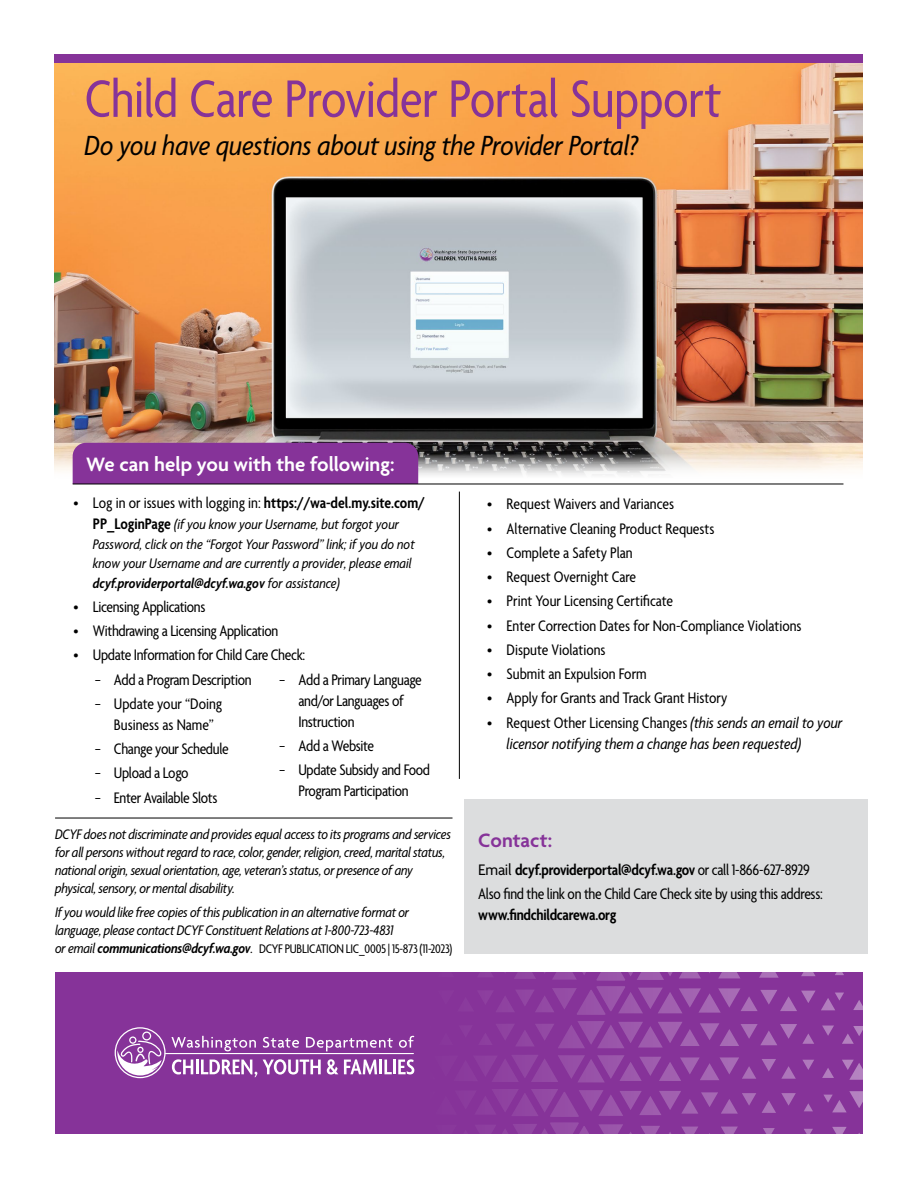
<style>
.page{position:relative;width:918px;height:1188px;background:#fff}
.page>*{position:absolute;margin:0;border:0;box-sizing:border-box;transform-origin:0 0}
.t1{font:condensed 57px "Agenda";letter-spacing:-.01em;color:#863399}
.t2{font:italic condensed 30px "Agenda";color:#000}
.t3{font:600 21px "Agenda";letter-spacing:-.005em;color:#fff}
.t4{font:600 21px "Agenda";color:#863399}
.t5{font:condensed 16.5px/24.3px "Agenda";letter-spacing:-.02em;color:#000}
.t6{font:condensed 16.5px "Agenda";color:#000}
.t7{font:italic condensed 16.5px/21px "Agenda";color:#000}
.t8{font:600 condensed 16.5px "Agenda";letter-spacing:-.015em;color:#000}
.t9{font:italic condensed 15px/18px "Agenda";letter-spacing:-.01em;color:#000}
.t10{font:condensed 13.5px "Agenda";letter-spacing:-.02em;color:#000}
.s1{font-weight:600}
.s2{font-weight:600;font-style:normal;font-size:16.5px}
.s3{font-stretch:normal}
.s4{font-style:italic;font-size:15px}
.s5{font-weight:600;font-style:italic;font-size:15px}
.s6{font-style:normal}
</style>
<div class="page">
<div style="left:55px;top:972px;width:808px;height:162px;background:#863399"></div>
<svg style="left:763px;top:1128px;width:12px;height:6px"></svg>
<svg style="left:822px;top:1068px;width:12px;height:10px"></svg>
<svg style="left:822px;top:1026px;width:12px;height:10px"></svg>
<svg style="left:802px;top:1060px;width:12px;height:10px"></svg>
<svg style="left:804px;top:1103px;width:9px;height:8px"></svg>
<svg style="left:804px;top:1129px;width:9px;height:5px"></svg>
<svg style="left:762px;top:1093px;width:34px;height:20px"></svg>
<svg style="left:762px;top:1059px;width:34px;height:20px"></svg>
<svg style="left:482px;top:1021px;width:332px;height:27px"></svg>
<svg style="left:482px;top:1089px;width:274px;height:45px"></svg>
<svg style="left:482px;top:1055px;width:274px;height:27px"></svg>
<svg style="left:832px;top:1127px;width:15px;height:7px"></svg>
<svg style="left:823px;top:1091px;width:40px;height:21px"></svg>
<svg style="left:842px;top:1060px;width:21px;height:20px"></svg>
<svg style="left:842px;top:1026px;width:21px;height:18px"></svg>
<svg style="left:853px;top:1000px;width:10px;height:10px"></svg>
<svg style="left:482px;top:972px;width:362px;height:43px"></svg>
<img style="left:54px;top:63px;width:809px;height:418px">
<div style="left:54px;top:54px;width:809px;height:9px;background:#863399"></div>
<hr style="left:459px;top:492px;width:1px;height:287px;background:#000">
<div style="left:73px;top:443px;width:345px;height:41px;background:#863399"></div>
<hr style="left:73px;top:484px;width:770px;height:1px;background:#000">
<div style="left:465px;top:799px;width:403px;height:154px;background:#dcddde"></div>
<svg style="left:172px;top:1059px;width:85px;height:18px"></svg>
<svg style="left:263px;top:1059px;width:58px;height:16px"></svg>
<svg style="left:327px;top:1059px;width:11px;height:16px"></svg>
<svg style="left:344px;top:1059px;width:33px;height:15px"></svg>
<hr style="left:379px;top:1060px;width:3px;height:14px;background:#fff">
<svg style="left:384px;top:1060px;width:8px;height:14px"></svg>
<hr style="left:393px;top:1060px;width:3px;height:14px;background:#fff">
<svg style="left:398px;top:1059px;width:16px;height:15px"></svg>
<hr style="left:165px;top:1053px;width:248px;height:1px;background:#fff">
<svg style="left:171px;top:1036px;width:85px;height:15px"></svg>
<svg style="left:263px;top:1037px;width:36px;height:11px"></svg>
<svg style="left:306px;top:1037px;width:87px;height:14px"></svg>
<svg style="left:399px;top:1036px;width:15px;height:12px"></svg>
<div style="left:115px;top:1027px;width:51px;height:51px;border:1px solid #fff;border-radius:50%"></div>
<div style="left:142px;top:1032px;width:9px;height:8px;border:1px solid #fff;border-radius:50%"></div>
<div style="left:129px;top:1036px;width:7px;height:8px;border:1px solid #fff;border-radius:50%"></div>
<svg style="left:117px;top:1039px;width:47px;height:36px"></svg>
<hr style="left:55px;top:818px;width:398px;height:1px;background:#000">
<h1 class="t1" style="left:85px;top:68px;width:638px">Child Care Provider Portal Support</h1>
<h2 class="t2" style="left:85px;top:127px;width:555px">Do you have questions about using the Provider Portal?</h2>
<h3 class="t3" style="left:86px;top:453px;width:310px">We can help you with the following:</h3>
<p class="t6" style="left:73px;top:494px;width:353px">• Log in or issues with logging in: <span class="s1">https://wa-del.my.site.com/</span></p>
<p class="t9" style="left:93px;top:514px;width:323px;line-height:19.5px"><span class="s2">PP_LoginPage</span> (if you know your Username, but forgot your Password, click on the “Forgot Your Password” link; if you do not know your Username and are currently a provider, please email <span class="s1">dcyf.providerportal@dcyf.wa.gov</span> for assistance)</p>
<p class="t5" style="left:73px;top:596px;width:134px">• Licensing Applications</p>
<p class="t5" style="left:73px;top:620px;width:206px">• Withdrawing a Licensing Application</p>
<p class="t5" style="left:94px;top:644px;width:212px;text-indent:-21px">• Update Information for Child Care Check: <span class="s3">−</span> Add a Program Description<br><span class="s3">−</span> Update your “Doing</p>
<p class="t5" style="left:94px;top:713px;width:136px;text-indent:20px">Business as Name”<br><span class="s3">−</span> Change your Schedule <span class="s3">−</span> Upload a Logo<br><span class="s3">−</span> Enter Available Slots</p>
<p class="t5" style="left:298px;top:670px;width:125px;line-height:21px;text-indent:-20px"><span class="s3">−</span> Add a Primary Language and/or Languages of<br>Instruction</p>
<p class="t5" style="left:279px;top:734px;width:153px"><span class="s3">−</span> Add a Website<br><span class="s3">−</span> Update Subsidy and Food</p>
<p class="t5" style="left:298px;top:780px;width:112px">Program Participation</p>
<p class="t9" style="left:55px;top:825px;width:397px">DCYF does not discriminate and provides equal access to its programs and services for all persons without regard to race, color, gender, religion, creed, marital status, national origin, sexual orientation, age, veteran’s status, or presence of any physical, sensory, or mental disability.</p>
<p class="t9" style="left:55px;top:903px;width:356px">If you would like free copies of this publication in an alternative format or language, please contact DCYF Constituent Relations at 1-800-723-4831</p>
<p class="t10" style="left:55px;top:942px;width:399px"><span class="s4">or email</span> <span class="s5">communications@dcyf.wa.gov</span><span class="s4">.</span> DCYF PUBLICATION LIC_0005 | 15-873 (11-2023)</p>
<p class="t6" style="left:487px;top:495px;width:189px">• Request Waivers and Variances</p>
<p class="t6" style="left:487px;top:519px;width:229px">• Alternative Cleaning Product Requests</p>
<p class="t6" style="left:487px;top:544px;width:147px">• Complete a Safety Plan</p>
<p class="t6" style="left:487px;top:568px;width:151px">• Request Overnight Care</p>
<p class="t6" style="left:487px;top:592px;width:187px">• Print Your Licensing Certificate</p>
<p class="t6" style="left:487px;top:616px;width:316px">• Enter Correction Dates for Non-Compliance Violations</p>
<p class="t6" style="left:487px;top:641px;width:120px">• Dispute Violations</p>
<p class="t6" style="left:487px;top:665px;width:161px">• Submit an Expulsion Form</p>
<p class="t6" style="left:487px;top:689px;width:242px">• Apply for Grants and Track Grant History</p>
<p class="t7" style="left:507px;top:711px;width:338px;text-indent:-20px"><span class="s6">• Request Other Licensing Changes</span> (this sends an email to your licensor notifying them a change has been requested)</p>
<h3 class="t4" style="left:478px;top:829px;width:75px">Contact:</h3>
<p class="t5" style="left:478px;top:859px;width:346px"><span class="s3">Email</span> <span class="s1">dcyf.providerportal@dcyf.wa.gov</span> or call 1-866-627-8929<br>Also find the link on the Child Care Check site by using this address:</p>
<p class="t8" style="left:478px;top:906px;width:139px">www.findchildcarewa.org</p>
</div>
